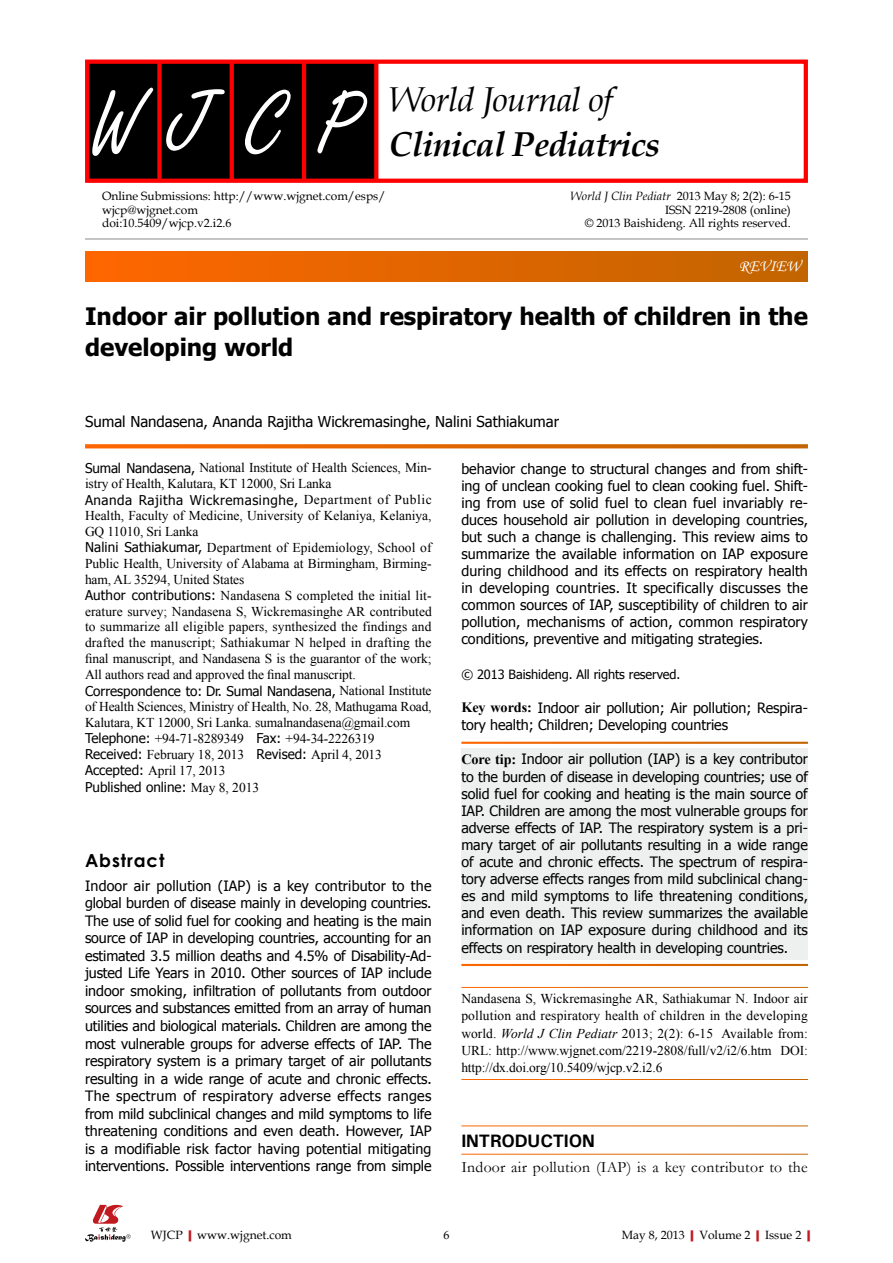
<style>
.page{position:relative;width:893px;height:1263px;background:#fff}
.page>*{position:absolute;margin:0;border:0;box-sizing:border-box;transform-origin:0 0}
.t1{font:94.5px "Freestyle Script";color:#fff;scale:.95 1}
.t2{font:italic 700 34.5px "Book Antiqua";letter-spacing:-.02em;color:#000}
.t3{font:italic 34.5px "Book Antiqua";letter-spacing:-.02em;color:#000}
.t4{font:700 24px/31.5px "Tahoma";color:#000}
.t5{font:700 18px "Univers";letter-spacing:-.01em;color:#000}
.t6{font:700 18px "Century Gothic";letter-spacing:.05em;color:#000}
.t7{font:16.5px "Monotype Corsiva";color:#fff}
.t8{font:15.75px "Garamond";letter-spacing:.015em;color:#000}
.t9{font:15px "Tahoma";color:#000}
.t10{font:14.25px/17.5px "Tahoma";letter-spacing:-.005em;color:#000;text-align:justify}
.t11{font:13.5px/15.9px "Times New Roman";letter-spacing:-.01em;color:#000}
.t12{font:13.5px "Tahoma";color:#000}
.t13{font:12.75px "Tahoma";letter-spacing:-.005em;color:#000}
.t14{font:12px/13.5px "Book Antiqua";color:#000}
.s1{font-style:italic}
.s2{font-family:"Tahoma"}
.s3{font-family:"Times New Roman"}
.s4{font-family:"Times New Roman";font-weight:700}
.s5{font-weight:700;color:#c01920}
</style>
<div class="page">
<div style="left:461px;top:748px;width:347px;height:211px;background:#eeefef"></div>
<div style="left:85px;top:252px;width:723px;height:29px;background:linear-gradient(to right,#f60,#c16500)"></div>
<svg style="left:85px;top:444px;width:723px;height:4px"></svg>
<hr style="left:85px;top:239px;width:723px;height:1px;background:#898989">
<svg style="left:85px;top:1205px;width:46px;height:37px"></svg>
<div style="left:87px;top:61px;width:289px;height:121px;background:#000"></div>
<div style="left:157px;top:61px;width:5px;height:121px;background:#f00"></div>
<svg style="left:230px;top:65px;width:4px;height:113px"></svg>
<hr style="left:302px;top:61px;width:4px;height:121px;background:#f00">
<svg style="left:374px;top:65px;width:4px;height:113px"></svg>
<div style="left:85px;top:60px;width:723px;height:123px;border:4px solid #f00"></div>
<p class="t1" style="left:90px;top:72px;width:284px">WJCP</p>
<p class="t3" style="left:389px;top:75px;width:225px">World Journal of</p>
<p class="t2" style="left:389px;top:121px;width:273px">Clinical Pediatrics</p>
<p class="t14" style="left:102px;top:189px;width:285px">Online Submissions: http://www.wjgnet.com/esps/ wjcp@wjgnet.com<br>doi:10.5409/wjcp.v2.i2.6</p>
<p class="t14" style="left:571px;top:189px;width:222px;text-align:right"><span class="s1">World J Clin Pediatr</span> 2013 May 8; 2(2): 6-15<br>ISSN 2219-2808 (online)<br>© 2013 Baishideng. All rights reserved.</p>
<p class="t7" style="left:739px;top:256px;width:63px">REVIEW</p>
<p class="t4" style="left:85px;top:298px;width:724px">Indoor air pollution and respiratory health of children in the developing world</p>
<p class="t9" style="left:85px;top:412px;width:476px">Sumal Nandasena, Ananda Rajitha Wickremasinghe, Nalini Sathiakumar</p>
<p class="t11" style="left:85px;top:460px;width:348px"><span class="s2">Sumal Nandasena,</span> National Institute of Health Sciences, Min&shy;istry of Health, Kalutara, KT 12000, Sri Lanka<br><span class="s2">Ananda Rajitha Wickremasinghe,</span> Department of Public Health, Faculty of Medicine, University of Kelaniya, Kelaniya, GQ 11010, Sri Lanka<br><span class="s2">Nalini Sathiakumar,</span> Department of Epidemiology, School of Public Health, University of Alabama at Birmingham, Birming&shy;ham, AL 35294, United States<br><span class="s2">Author contributions:</span> Nandasena S completed the initial lit&shy;erature survey; Nandasena S, Wickremasinghe AR contributed to summarize all eligible papers, synthesized the findings and drafted the manuscript; Sathiakumar N helped in drafting the final manuscript, and Nandasena S is the guarantor of the work; All authors read and approved the final manuscript.<br><span class="s2">Correspondence to: Dr. Sumal Nandasena,</span> National Institute of Health Sciences, Ministry of Health, No. 28, Mathugama Road, Kalutara, KT 12000, Sri Lanka. sumalnandasena@gmail.com <span class="s2">Telephone:</span> +94-71-8289349 <span class="s2">Fax:</span> +94-34-2226319<br><span class="s2">Received:</span> February 18, 2013 <span class="s2">Revised:</span> April 4, 2013<br><span class="s2">Accepted:</span> April 17, 2013</p>
<p class="t12" style="left:85px;top:778px;width:176px">Published online: <span class="s3">May 8, 2013</span></p>
<p class="t10" style="left:461px;top:459px;width:348px;line-height:17px">behavior change to structural changes and from shift&shy;ing of unclean cooking fuel to clean cooking fuel. Shift&shy;ing from use of solid fuel to clean fuel invariably re&shy;duces household air pollution in developing countries, but such a change is challenging. This review aims to summarize the available information on IAP exposure during childhood and its effects on respiratory health in developing countries. It specifically discusses the common sources of IAP, susceptibility of children to air pollution, mechanisms of action, common respiratory conditions, preventive and mitigating strategies.</p>
<p class="t13" style="left:461px;top:666px;width:221px">© 2013 Baishideng. All rights reserved.</p>
<p class="t10" style="left:461px;top:698px;width:348px"><span class="s4">Key words:</span> Indoor air pollution; Air pollution; Respira&shy;tory health; Children; Developing countries</p>
<p class="t10" style="left:461px;top:750px;width:348px;line-height:17.1px"><span class="s4">Core tip:</span> Indoor air pollution (IAP) is a key contributor to the burden of disease in developing countries; use of solid fuel for cooking and heating is the main source of IAP. Children are among the most vulnerable groups for adverse effects of IAP. The respiratory system is a pri&shy;mary target of air pollutants resulting in a wide range of acute and chronic effects. The spectrum of respira&shy;tory adverse effects ranges from mild subclinical chang&shy;es and mild symptoms to life threatening conditions, and even death. This review summarizes the available information on IAP exposure during childhood and its effects on respiratory health in developing countries.</p>
<p class="t11" style="left:461px;top:990px;width:348px;line-height:17.2px;text-align:justify">Nandasena S, Wickremasinghe AR, Sathiakumar N. Indoor air pollution and respiratory health of children in the developing world. <span class="s1">World J Clin Pediatr</span> 2013; 2(2): 6-15 Available from:<br>URL: http://www.wjgnet.com/2219-2808/full/v2/i2/6.htm DOI: http://dx.doi.org/10.5409/wjcp.v2.i2.6</p>
<p class="t6" style="left:85px;top:846px;width:81px">Abstract</p>
<p class="t10" style="left:85px;top:876px;width:348px">Indoor air pollution (IAP) is a key contributor to the global burden of disease mainly in developing countries.<br>The use of solid fuel for cooking and heating is the main source of IAP in developing countries, accounting for an estimated 3.5 million deaths and 4.5% of Disability-Ad&shy;justed Life Years in 2010. Other sources of IAP include indoor smoking, infiltration of pollutants from outdoor sources and substances emitted from an array of human utilities and biological materials. Children are among the most vulnerable groups for adverse effects of IAP. The respiratory system is a primary target of air pollutants resulting in a wide range of acute and chronic effects.<br>The spectrum of respiratory adverse effects ranges from mild subclinical changes and mild symptoms to life threatening conditions and even death. However, IAP is a modifiable risk factor having potential mitigating interventions. Possible interventions range from simple</p>
<p class="t5" style="left:461px;top:1130px;width:135px">INTRODUCTION</p>
<p class="t8" style="left:461px;top:1156px;width:348px">Indoor air pollution (IAP) is a key contributor to the</p>
<p class="t14" style="left:151px;top:1227px;width:142px">WJCP<span class="s5">|</span>www.wjgnet.com</p>
<p class="t14" style="left:622px;top:1227px;width:196px">May 8, 2013<span class="s5">|</span>Volume 2<span class="s5">|</span>Issue 2<span class="s5">|</span></p>
</div>
